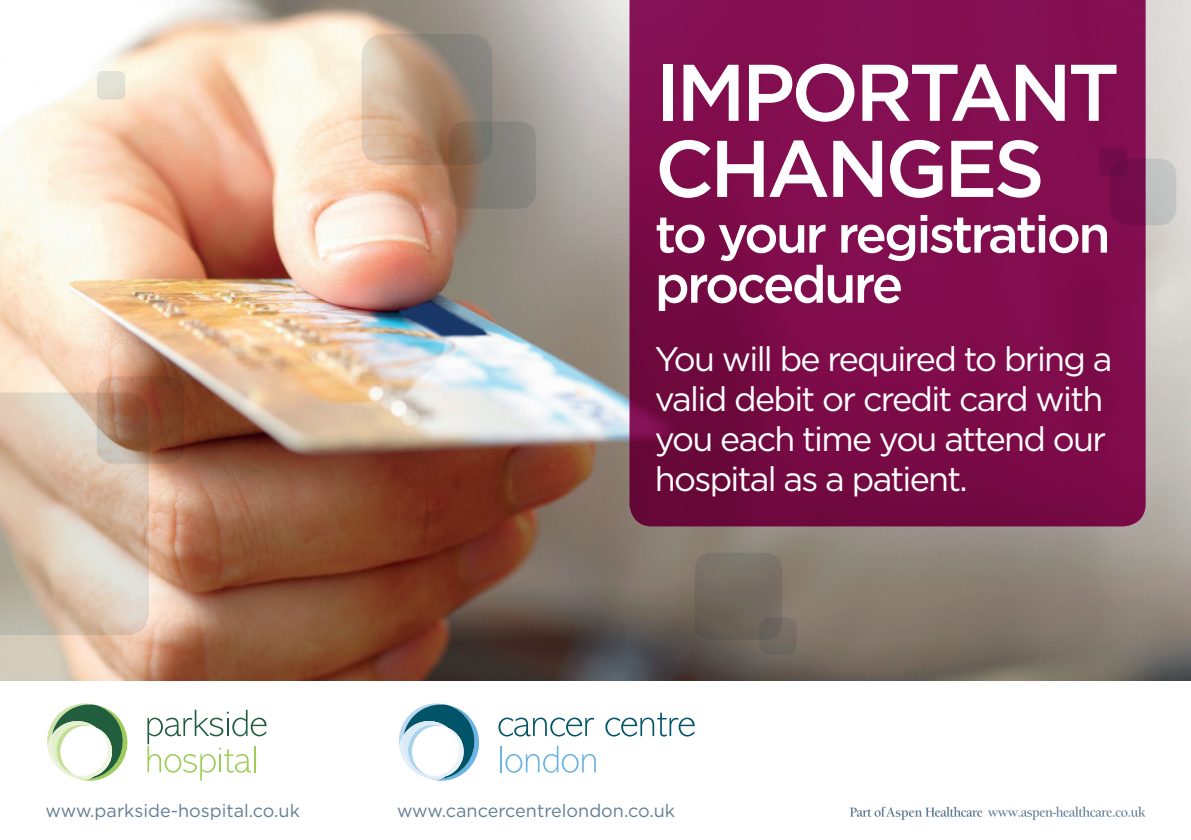
<style>
.page{position:relative;width:1191px;height:840px;background:#fff}
.page>*{position:absolute;margin:0;border:0;box-sizing:border-box;transform-origin:0 0}
.t1{font:500 80px/76px "Gotham";letter-spacing:-.05em;color:#fff}
.t2{font:500 52px/50px "Gotham";letter-spacing:-.05em;color:#fff}
.t3{font:34px/40px "Gotham";letter-spacing:-.05em;color:#fff}
.t4{font:18px "Gotham";color:#637f96}
</style>
<div class="page">
<img style="left:0;top:0;width:1191px;height:680px">
<svg style="left:629px;top:0;width:516px;height:526px;background:#7d0c4a"></svg>
<svg style="left:1110px;top:159px;width:66px;height:66px;background:#996484"></svg>
<div style="left:1098px;top:147px;width:29px;height:29px;background:#740c4a;border-radius:6px"></div>
<div style="left:97px;top:71px;width:28px;height:28px;background:#e2e2d6;border-radius:6px"></div>
<svg style="left:449px;top:121px;width:87px;height:87px;background:#867c72"></svg>
<svg style="left:361px;top:34px;width:131px;height:131px;background:#ae937e"></svg>
<div style="left:694px;top:552px;width:88px;height:87px;background:linear-gradient(to bottom,#81796f,#655b50);border-radius:17px"></div>
<svg style="left:759px;top:617px;width:37px;height:37px"></svg>
<svg style="left:0;top:392px;width:149px;height:242px;background:#d6c1ad"></svg>
<svg style="left:97px;top:376px;width:87px;height:87px;background:#97644c"></svg>
<svg style="left:849px;top:806px;width:296px;height:13px"></svg>
<svg style="left:47px;top:703px;width:81px;height:78px"></svg>
<svg style="left:147px;top:709px;width:120px;height:71px"></svg>
<svg style="left:398px;top:703px;width:82px;height:78px"></svg>
<svg style="left:498px;top:717px;width:96px;height:19px"></svg>
<svg style="left:605px;top:712px;width:89px;height:24px"></svg>
<hr style="left:500px;top:745px;width:2px;height:27px;background:#6bb4e4">
<svg style="left:505px;top:745px;width:91px;height:27px"></svg>
<h1 class="t1" style="left:655px;top:53px;width:466px">IMPORTANT<br>CHANGES</h1>
<h2 class="t2" style="left:655px;top:208px;width:457px">to your registration procedure</h2>
<p class="t3" style="left:655px;top:338px;width:459px">You will be required to bring a valid debit or credit card with you each time you attend our hospital as a patient.</p>
<p class="t4" style="left:45px;top:798px;width:256px">www.parkside-hospital.co.uk</p>
<p class="t4" style="left:397px;top:798px;width:279px">www.cancercentrelondon.co.uk</p>
</div>
